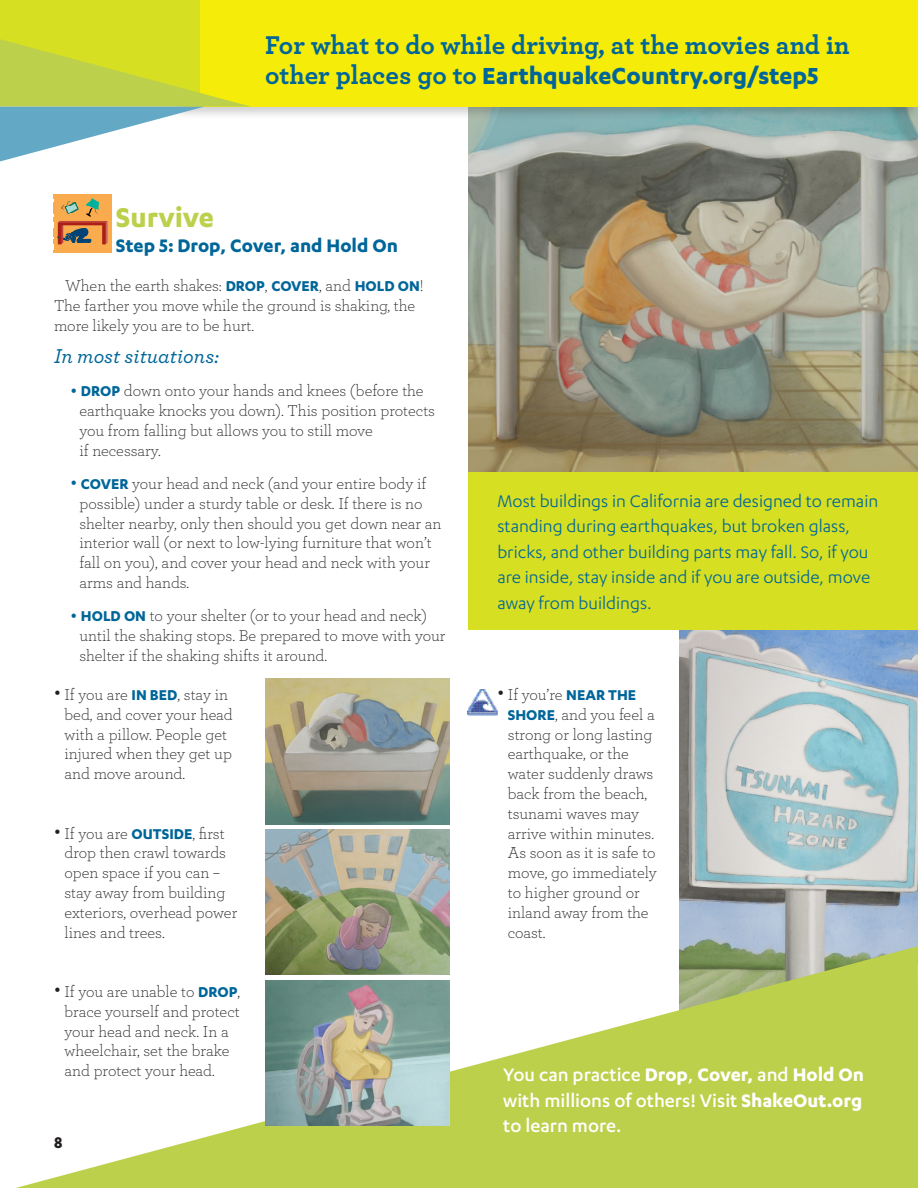
<style>
.page{position:relative;width:918px;height:1188px;background:#fff}
.page>*{position:absolute;margin:0;border:0;box-sizing:border-box;transform-origin:0 0}
.t1{font:700 31.5px "Karbon";letter-spacing:-.005em;color:#bdd04b}
.t2{font:700 27px "Karbon";color:#069}
.t3{font:700 27px "Archer Pro";color:#069}
.t4{font:500 21px/25.5px "Karbon";color:#fff;text-align:justify}
.t5{font:700 21px "Karbon";color:#069}
.t6{font:italic 500 21px "Archer Pro";color:#069}
.t7{font:19.5px/25.5px "Karbon";color:#069}
.t8{font:700 18px "Karbon";color:#231f20}
.t9{font:300 16.5px/19.8px "Archer Pro";color:#231f20}
.s1{font-family:"Archer Pro"}
.s2{font-family:"Karbon";font-weight:700;color:#069}
.s3{font-size:27px;color:#069}
.s4{font-size:27px}
.s5{font-weight:700}
</style>
<div class="page">
<img style="left:679px;top:630px;width:239px;height:316px">
<svg style="left:16px;top:946px;width:902px;height:242px;fill:#bdd04b"></svg>
<div style="left:468px;top:449px;width:450px;height:181px;background:#d6df21"></div>
<img style="left:468px;top:120px;width:450px;height:351px">
<div style="left:171px;top:0;width:747px;height:120px;background:#231f20;opacity:.21"></div>
<div style="left:184px;top:0;width:734px;height:107px;background:#f5ec09"></div>
<div style="left:0;top:0;width:199px;height:106px;background:#d6df21"></div>
<svg style="left:0;top:39px;width:251px;height:122px"></svg>
<img style="left:265px;top:678px;width:185px;height:146px">
<img style="left:265px;top:829px;width:185px;height:146px">
<img style="left:265px;top:980px;width:185px;height:146px">
<img style="left:468px;top:689px;width:29px;height:27px">
<img style="left:54px;top:195px;width:57px;height:57px">
<h2 class="t3" style="left:265px;top:24px;width:586px">For what to do while driving, at the movies and in</h2>
<h2 class="t2" style="left:265px;top:60px;width:555px"><span class="s1">other places go to</span> EarthquakeCountry.org/step5</h2>
<h1 class="t1" style="left:116px;top:199px;width:100px">Survive</h1>
<p class="t5" style="left:116px;top:233px;width:284px">Step 5: Drop, Cover, and Hold On</p>
<p class="t9" style="left:54px;top:275px;width:371px;text-indent:11px">When the earth shakes: <span class="s2">DROP</span>, <span class="s2">COVER</span>, and <span class="s2">HOLD ON</span>!<br>The farther you move while the ground is shaking, the more likely you are to be hurt.</p>
<p class="t6" style="left:54px;top:341px;width:167px">In most situations:</p>
<p class="t9" style="left:79px;top:380px;width:357px;text-indent:-9px"><span class="s3">•</span> <span class="s2">DROP</span> down onto your hands and knees (before the earthquake knocks you down). This position protects you from falling but allows you to still move<br>if necessary.</p>
<p class="t9" style="left:79px;top:473px;width:364px;text-indent:-9px"><span class="s3">•</span> <span class="s2">COVER</span> your head and neck (and your entire body if possible) under a sturdy table or desk. If there is no shelter nearby, only then should you get down near an interior wall (or next to low-lying furniture that won’t fall on you), and cover your head and neck with your arms and hands.</p>
<p class="t9" style="left:79px;top:605px;width:367px;text-indent:-9px"><span class="s3">•</span> <span class="s2">HOLD ON</span> to your shelter (or to your head and neck) until the shaking stops. Be prepared to move with your shelter if the shaking shifts it around.</p>
<p class="t9" style="left:65px;top:684px;width:170px;text-indent:-11px"><span class="s4">•</span> If you are <span class="s2">IN BED</span>, stay in bed, and cover your head with a pillow. People get injured when they get up and move around.</p>
<p class="t9" style="left:65px;top:823px;width:174px;text-indent:-11px"><span class="s4">•</span> If you are <span class="s2">OUTSIDE</span>, first drop then crawl towards open space if you can – stay away from building exteriors, overhead power lines and trees.</p>
<p class="t9" style="left:65px;top:981px;width:177px;text-indent:-11px"><span class="s4">•</span> If you are unable to <span class="s2">DROP</span>, brace yourself and protect your head and neck. In a wheelchair, set the brake and protect your head.</p>
<p class="t8" style="left:54px;top:1132px;width:10px">8</p>
<p class="t7" style="left:497px;top:488px;width:382px">Most buildings in California are designed to remain standing during earthquakes, but broken glass, bricks, and other building parts may fall. So, if you are inside, stay inside and if you are outside, move away from buildings.</p>
<p class="t9" style="left:508px;top:684px;width:151px;text-indent:-11px"><span class="s4">•</span> If you’re <span class="s2">NEAR THE<br>SHORE</span>, and you feel a strong or long lasting earthquake, or the water suddenly draws back from the beach, tsunami waves may arrive within minutes.<br>As soon as it is safe to move, go immediately to higher ground or inland away from the coast.</p>
<p class="t4" style="left:503px;top:1062px;width:362px">You can practice <span class="s5">Drop</span>, <span class="s5">Cover,</span> and <span class="s5">Hold On </span>with millions of others! Visit <span class="s5">ShakeOut.org </span>to learn more.</p>
</div>
